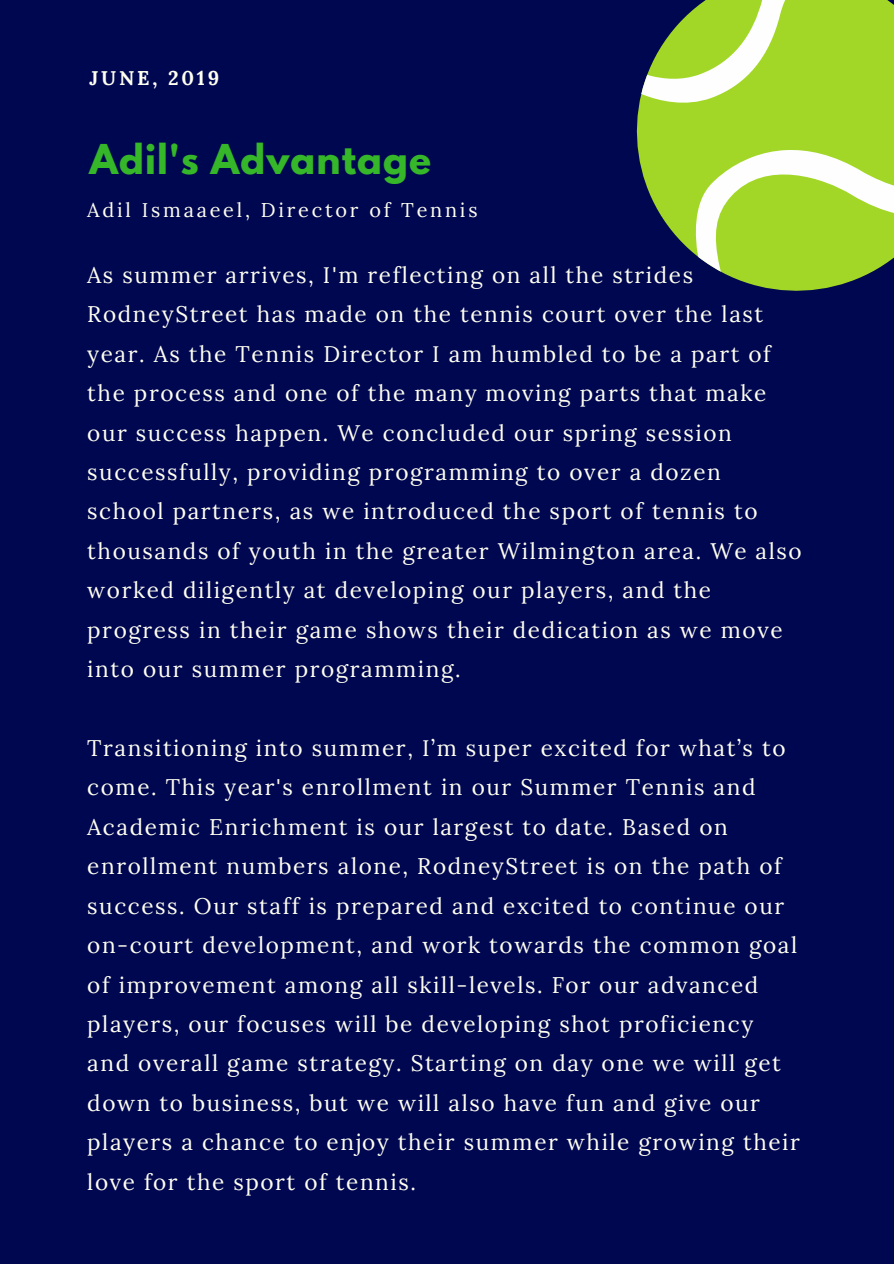
<style>
.page{position:relative;width:894px;height:1264px;background:#fff}
.page>*{position:absolute;margin:0;border:0;box-sizing:border-box;transform-origin:0 0}
.t1{font:700 36.45px "League Spartan";letter-spacing:.03em;color:#35b729}
.t2{font:22.5px/39.5px "Lora";letter-spacing:.07em;color:#fffff0}
.t3{font:19.8px "Lora";letter-spacing:.14em;color:#fffff0}
.t4{font:700 19.8px "Lora";letter-spacing:.14em;color:#fffff0}
</style>
<div class="page">
<div style="left:0;top:0;width:893px;height:1263px;background:#000751"></div>
<svg style="left:636px;top:0;width:257px;height:291px;fill:#a2d727"></svg>
<svg style="left:641px;top:0;width:165px;height:107px;background:#a3c560"></svg>
<svg style="left:691px;top:149px;width:202px;height:123px;background:#b6dd5d"></svg>
<p class="t4" style="left:89px;top:65px;width:131px">JUNE, 2019</p>
<h1 class="t1" style="left:89px;top:141px;width:343px">Adil's Advantage</h1>
<p class="t3" style="left:87px;top:197px;width:391px">Adil Ismaaeel, Director of Tennis</p>
<p class="t2" style="left:87px;top:255px;width:715px">As summer arrives, I'm reflecting on all the strides RodneyStreet has made on the tennis court over the last year. As the Tennis Director I am humbled to be a part of the process and one of the many moving parts that make our success happen. We concluded our spring session successfully, providing programming to over a dozen school partners, as we introduced the sport of tennis to thousands of youth in the greater Wilmington area. We also worked diligently at developing our players, and the progress in their game shows their dedication as we move into our summer programming.</p>
<p class="t2" style="left:87px;top:728px;width:714px">Transitioning into summer, I’m super excited for what’s to come. This year's enrollment in our Summer Tennis and Academic Enrichment is our largest to date. Based on enrollment numbers alone, RodneyStreet is on the path of success. Our staff is prepared and excited to continue our on-court development, and work towards the common goal of improvement among all skill-levels. For our advanced players, our focuses will be developing shot proficiency and overall game strategy. Starting on day one we will get down to business, but we will also have fun and give our players a chance to enjoy their summer while growing their love for the sport of tennis.</p>
</div>
